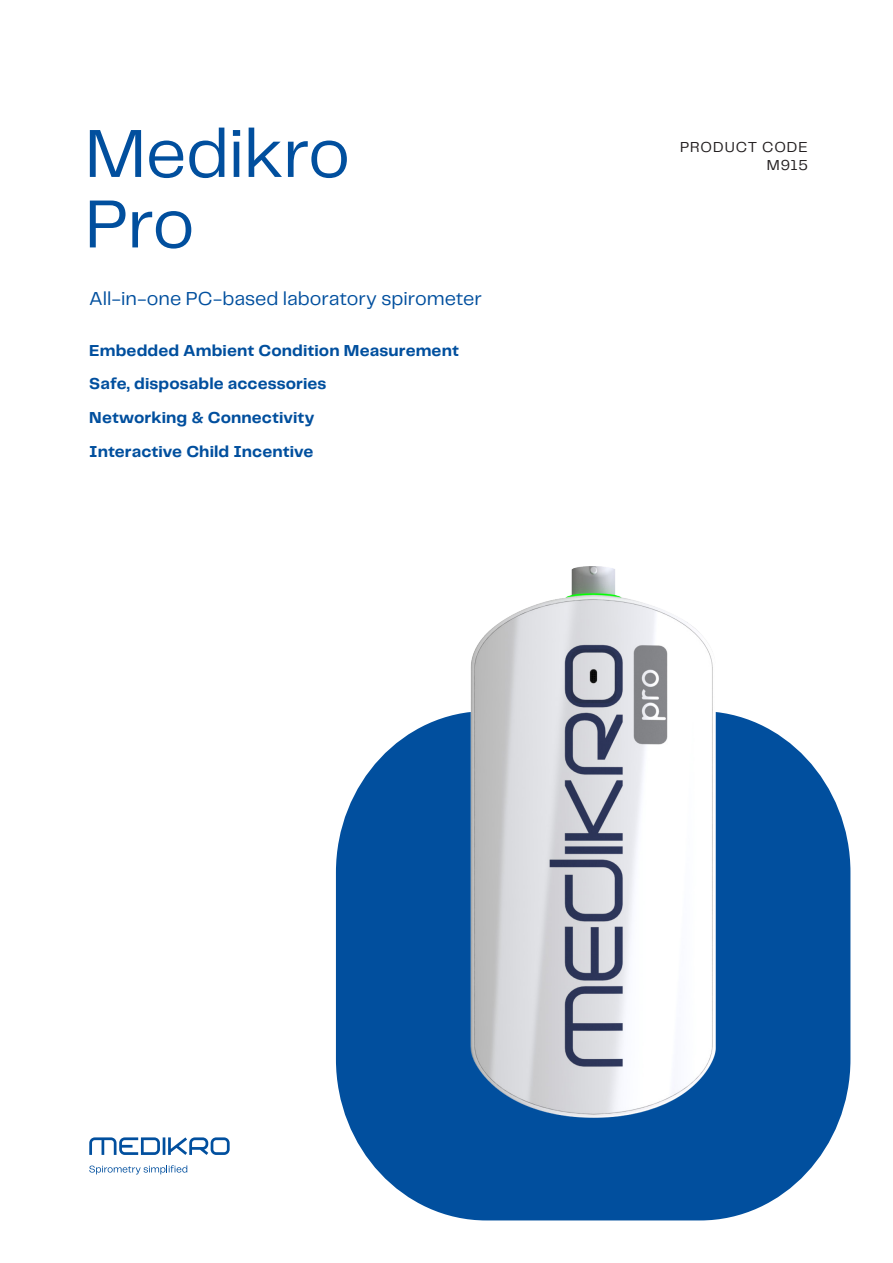
<style>
.page{position:relative;width:893px;height:1263px;background:#fff}
.page>*{position:absolute;margin:0;border:0;box-sizing:border-box;transform-origin:0 0}
.Headline{font:70.5px/70.5px "PP Telegraf";letter-spacing:-.015em;color:#014f9e}
.Lead_paragraph{font:19.5px "PP Telegraf";color:#014f9e}
.Subhead{font:700 16.5px "PP Telegraf";letter-spacing:.005em;color:#014f9e}
.Product_code{font:15px/18px "PP Telegraf";letter-spacing:.065em;color:#231f20;text-align:right}
</style>
<div class="page">
<div style="left:336px;top:711px;width:514px;height:509px;background:#014f9e;border-radius:156px"></div>
<svg style="left:89px;top:1165px;width:98px;height:9px"></svg>
<svg style="left:89px;top:1137px;width:141px;height:18px"></svg>
<img style="left:337px;top:566px;width:513px;height:612px">
<p class="Headline" style="left:85px;top:116px;width:267px">Medikro<br>Pro</p>
<p class="Lead_paragraph" style="left:89px;top:286px;width:394px">All-in-one PC-based laboratory spirometer</p>
<p class="Subhead" style="left:89px;top:339px;width:371px">Embedded Ambient Condition Measurement</p>
<p class="Subhead" style="left:89px;top:373px;width:239px">Safe, disposable accessories</p>
<p class="Subhead" style="left:89px;top:406px;width:227px">Networking &amp; Connectivity</p>
<p class="Subhead" style="left:89px;top:440px;width:226px">Interactive Child Incentive</p>
<p class="Product_code" style="left:680px;top:137px;width:129px">PRODUCT CODE<br>M915</p>
</div>
